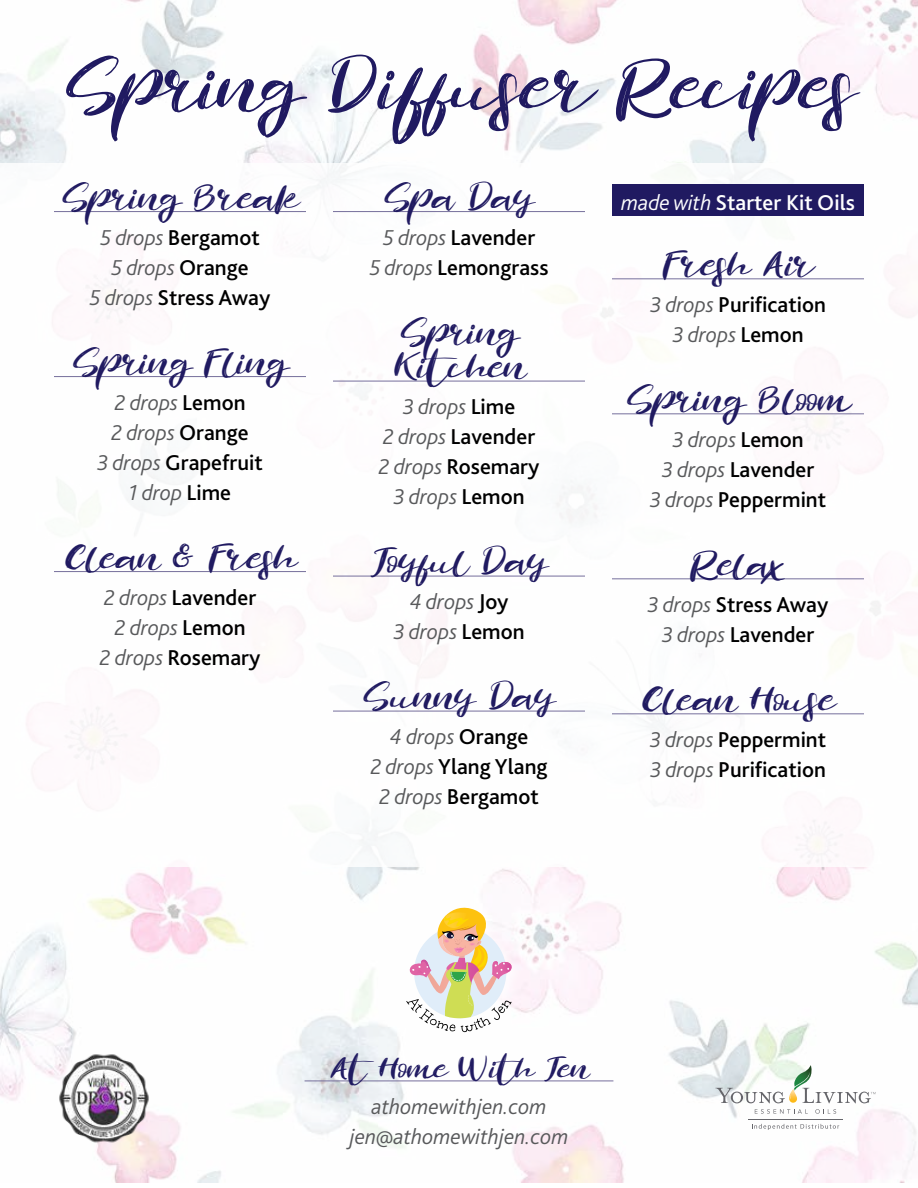
<style>
.page{position:relative;width:918px;height:1188px;background:#fff}
.page>*{position:absolute;margin:0;border:0;box-sizing:border-box;transform-origin:0 0}
.t1{font:72px "Revolution";color:#201a61}
.t2{font:36px/34.5px "Revolution";color:#201a61}
.t3{font:30px "Revolution";color:#201a61}
.t4{font:500 22.5px/30px "Bliss 2";color:#000;text-align:center}
.t5{font:italic 300 22.5px/30px "Bliss 2";color:#58595b;text-align:center}
.t6{font:500 22.5px "Bliss 2";color:#fff}
.s1{font-weight:300;font-style:italic;color:#58595b}
.s2{font-weight:500;font-style:normal;color:#000}
.s3{font-weight:300;font-style:italic}
</style>
<div class="page">
<img style="left:0;top:0;width:918px;height:1182px">
<div style="left:0;top:164px;width:918px;height:703px;background:#fff"></div>
<img style="left:54px;top:1048px;width:99px;height:100px">
<div style="left:404px;top:905px;width:120px;height:140px;background:#fff"></div>
<svg style="left:406px;top:908px;width:107px;height:124px"></svg>
<hr style="left:54px;top:211px;width:252px;height:1px;background:#766f9c">
<hr style="left:54px;top:376px;width:252px;height:1px;background:#766f9c">
<hr style="left:54px;top:571px;width:252px;height:1px;background:#766f9c">
<hr style="left:333px;top:211px;width:252px;height:1px;background:#766f9c">
<hr style="left:333px;top:381px;width:252px;height:1px;background:#766f9c">
<hr style="left:333px;top:576px;width:252px;height:1px;background:#766f9c">
<hr style="left:333px;top:711px;width:252px;height:1px;background:#766f9c">
<div style="left:612px;top:184px;width:252px;height:32px;background:#201a61"></div>
<hr style="left:612px;top:278px;width:252px;height:1px;background:#766f9c">
<hr style="left:612px;top:413px;width:252px;height:1px;background:#766f9c">
<hr style="left:612px;top:578px;width:252px;height:1px;background:#766f9c">
<hr style="left:612px;top:713px;width:252px;height:1px;background:#766f9c">
<hr style="left:305px;top:1081px;width:308px;height:1px;background:#766f9c">
<svg style="left:716px;top:1065px;width:159px;height:38px"></svg>
<svg style="left:755px;top:1109px;width:53px;height:5px"></svg>
<svg style="left:815px;top:1109px;width:21px;height:5px"></svg>
<hr style="left:748px;top:1120px;width:95px;height:1px;background:#65656a">
<svg style="left:752px;top:1124px;width:87px;height:6px"></svg>
<h1 class="t1" style="left:66px;top:41px;width:788px">Spring Diffuser Recipes</h1>
<h2 class="t2" style="left:63px;top:178px;width:236px">Spring Break</h2>
<p class="t4" style="left:90px;top:222px;width:182px"><span class="s1">5 drops</span> Bergamot<br><span class="s1">5 drops</span> Orange<br><span class="s1">5 drops</span> Stress Away</p>
<h2 class="t2" style="left:73px;top:343px;width:215px">Spring Fling</h2>
<p class="t4" style="left:97px;top:387px;width:167px"><span class="s1">2 drops</span> Lemon<br><span class="s1">2 drops</span> Orange<br><span class="s1">3 drops</span> Grapefruit<br><span class="s1">1 drop</span> Lime</p>
<h2 class="t2" style="left:65px;top:538px;width:231px">Clean &amp; Fresh</h2>
<p class="t4" style="left:100px;top:582px;width:162px"><span class="s1">2 drops</span> Lavender<br><span class="s1">2 drops</span> Lemon<br><span class="s1">2 drops</span> Rosemary</p>
<h2 class="t2" style="left:384px;top:178px;width:151px">Spa Day</h2>
<p class="t4" style="left:369px;top:222px;width:181px"><span class="s1">5 drops</span> Lavender<br><span class="s1">5 drops</span> Lemongrass</p>
<h2 class="t2" style="left:394px;top:313px;width:131px">Spring<br>Kitchen</h2>
<p class="t4" style="left:379px;top:391px;width:162px"><span class="s1">3 drops</span> Lime<br><span class="s1">2 drops</span> Lavender<br><span class="s1">2 drops</span> Rosemary<br><span class="s1">3 drops</span> Lemon</p>
<h2 class="t2" style="left:371px;top:543px;width:178px">Joyful Day</h2>
<p class="t5" style="left:393px;top:586px;width:133px">4 drops <span class="s2">Joy<br></span>3 drops <span class="s2">Lemon</span></p>
<h2 class="t2" style="left:363px;top:678px;width:193px">Sunny Day</h2>
<p class="t4" style="left:370px;top:721px;width:179px"><span class="s1">4 drops</span> Orange<br><span class="s1">2 drops</span> Ylang Ylang<br><span class="s1">2 drops</span> Bergamot</p>
<p class="t6" style="left:621px;top:189px;width:235px"><span class="s3">made with</span> Starter Kit Oils</p>
<h2 class="t2" style="left:663px;top:246px;width:152px">Fresh Air</h2>
<p class="t4" style="left:650px;top:289px;width:177px"><span class="s1">3 drops</span> Purification<br><span class="s1">3 drops</span> Lemon</p>
<h2 class="t2" style="left:627px;top:381px;width:223px">Spring Bloom</h2>
<p class="t4" style="left:650px;top:424px;width:178px"><span class="s1">3 drops</span> Lemon<br><span class="s1">3 drops</span> Lavender<br><span class="s1">3 drops</span> Peppermint</p>
<h2 class="t2" style="left:691px;top:546px;width:96px">Relax</h2>
<p class="t4" style="left:648px;top:589px;width:182px"><span class="s1">3 drops</span> Stress Away<br><span class="s1">3 drops</span> Lavender</p>
<h2 class="t2" style="left:642px;top:681px;width:193px">Clean House</h2>
<p class="t4" style="left:650px;top:724px;width:178px;text-align:left"><span class="s1">3 drops</span> Peppermint<br><span class="s1">3 drops</span> Purification</p>
<h3 class="t3" style="left:331px;top:1049px;width:258px">At Home With Jen</h3>
<p class="t5" style="left:350px;top:1091px;width:220px">athomewithjen.com jen@athomewithjen.com</p>
</div>
